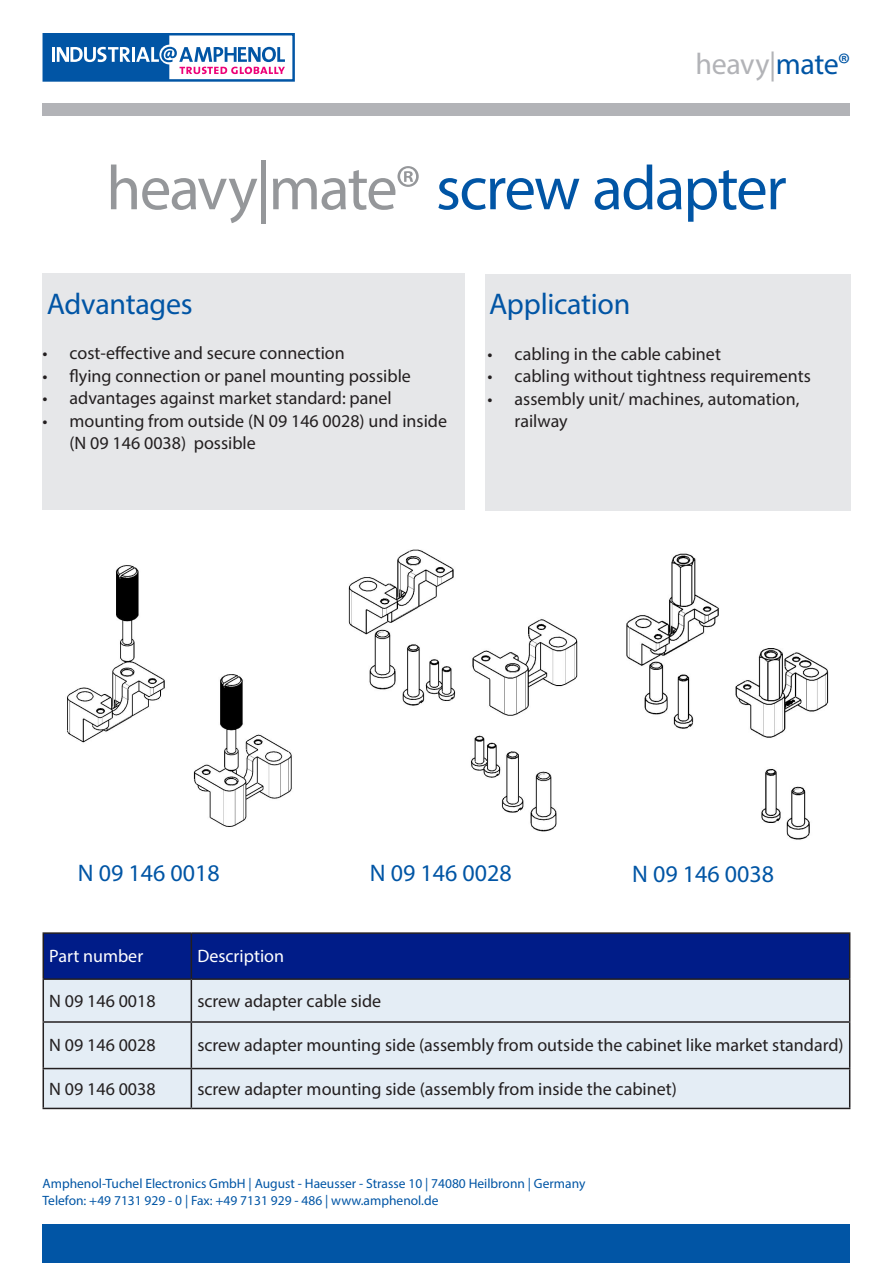
<style>
.page{position:relative;width:893px;height:1263px;background:#fff}
.page>*{position:absolute;margin:0;border:0;box-sizing:border-box;transform-origin:0 0}
.Titel{font:63px "Myriad Pro";letter-spacing:-.03em;color:#0155a5}
.Head_01{font:30px "Myriad Pro";letter-spacing:-.01em;color:#0155a5}
.xxx_mate{font:30px "Myriad Pro";letter-spacing:-.01em;color:#b2b3b7}
.t1{font:24px "Myriad Pro";color:#0155a5}
.t2{font:18px/22.5px "Myriad Pro";color:#231f20}
.t3{font:18px "Myriad Pro";color:#fff}
.Copy_Bold_Blue{font:13.5px "Myriad Pro";color:#0155a5}
.s1{color:#0155a5}
.s2{color:#95979a}
.s3{font-family:"Arial Narrow";font-size:67.5px;color:#95979a}
</style>
<div class="page">
<div style="left:43px;top:1225px;width:807px;height:38px;background:#0155a5"></div>
<div style="left:43px;top:103px;width:807px;height:13px;background:#b2b3b7"></div>
<div style="left:43px;top:274px;width:422px;height:236px;background:#e6e7e9"></div>
<div style="left:43px;top:33px;width:252px;height:49px;border:2px solid #0155a5"></div>
<svg style="left:44px;top:34px;width:241px;height:46px"></svg>
<div style="left:485px;top:274px;width:365px;height:236px;background:#e6e7e9"></div>
<div style="left:44px;top:934px;width:805px;height:44px;background:#001c88"></div>
<div style="left:44px;top:980px;width:805px;height:128px;background:#e4edf5"></div>
<hr style="left:43px;top:932px;width:148px;height:2px;background:#231f20">
<hr style="left:43px;top:934px;width:1px;height:44px;background:#231f20">
<hr style="left:191px;top:932px;width:659px;height:2px;background:#231f20">
<hr style="left:191px;top:934px;width:1px;height:44px;background:#231f20">
<hr style="left:849px;top:934px;width:1px;height:44px;background:#231f20">
<hr style="left:43px;top:978px;width:148px;height:2px;background:#231f20">
<hr style="left:43px;top:980px;width:1px;height:41px;background:#231f20">
<hr style="left:191px;top:978px;width:659px;height:2px;background:#231f20">
<hr style="left:191px;top:980px;width:1px;height:41px;background:#231f20">
<hr style="left:849px;top:980px;width:1px;height:41px;background:#231f20">
<hr style="left:43px;top:1021px;width:148px;height:2px;background:#231f20">
<hr style="left:43px;top:1023px;width:1px;height:45px;background:#231f20">
<hr style="left:191px;top:1021px;width:659px;height:2px;background:#231f20">
<hr style="left:191px;top:1023px;width:1px;height:45px;background:#231f20">
<hr style="left:849px;top:1023px;width:1px;height:45px;background:#231f20">
<hr style="left:43px;top:1068px;width:148px;height:1px;background:#231f20">
<hr style="left:43px;top:1069px;width:1px;height:39px;background:#231f20">
<hr style="left:191px;top:1068px;width:659px;height:1px;background:#231f20">
<hr style="left:191px;top:1069px;width:1px;height:39px;background:#231f20">
<hr style="left:849px;top:1069px;width:1px;height:39px;background:#231f20">
<hr style="left:43px;top:1108px;width:148px;height:1px;background:#231f20">
<hr style="left:191px;top:1108px;width:659px;height:1px;background:#231f20">
<img style="left:348px;top:550px;width:230px;height:281px">
<img style="left:67px;top:565px;width:225px;height:262px">
<img style="left:626px;top:553px;width:203px;height:287px">
<p class="xxx_mate" style="left:695px;top:45px;width:157px">heavy|<span class="s1">mate®</span></p>
<p class="Titel" style="left:106px;top:149px;width:682px"><span class="s2">heavy</span><span class="s3">|</span><span class="s2">mate®</span> screw adapter</p>
<p class="Head_01" style="left:47px;top:285px;width:147px">Advantages</p>
<p class="t2" style="left:43px;top:342px;width:304px">• cost-effective and secure connection</p>
<p class="t2" style="left:43px;top:364px;width:370px">• flying connection or panel mounting possible</p>
<p class="t2" style="left:43px;top:387px;width:351px">• advantages against market standard: panel</p>
<p class="t2" style="left:70px;top:409px;width:379px;text-indent:-27px">• mounting from outside (N 09 146 0028) und inside (N 09 146 0038) possible</p>
<p class="Head_01" style="left:489px;top:285px;width:143px">Application</p>
<p class="t2" style="left:488px;top:342px;width:235px">• cabling in the cable cabinet</p>
<p class="t2" style="left:488px;top:365px;width:325px">• cabling without tightness requirements</p>
<p class="t2" style="left:515px;top:387px;width:286px;text-indent:-27px">• assembly unit/ machines, automation, railway</p>
<p class="t1" style="left:78px;top:859px;width:143px">N 09 146 0018</p>
<p class="t1" style="left:370px;top:858px;width:143px">N 09 146 0028</p>
<p class="t1" style="left:632px;top:859px;width:143px">N 09 146 0038</p>
<p class="t3" style="left:49px;top:945px;width:95px">Part number</p>
<p class="t3" style="left:197px;top:945px;width:88px">Description</p>
<p class="t2" style="left:49px;top:989px;width:108px">N 09 146 0018</p>
<p class="t2" style="left:197px;top:989px;width:185px">screw adapter cable side</p>
<p class="t2" style="left:49px;top:1034px;width:108px">N 09 146 0028</p>
<p class="t2" style="left:197px;top:1034px;width:648px">screw adapter mounting side (assembly from outside the cabinet like market standard)</p>
<p class="t2" style="left:49px;top:1077px;width:108px">N 09 146 0038</p>
<p class="t2" style="left:197px;top:1077px;width:481px">screw adapter mounting side (assembly from inside the cabinet)</p>
<p class="Copy_Bold_Blue" style="left:43px;top:1175px;width:544px">Amphenol-Tuchel Electronics GmbH | August - Haeusser - Strasse 10 | 74080 Heilbronn | Germany</p>
<p class="Copy_Bold_Blue" style="left:43px;top:1192px;width:397px">Telefon: +49 7131 929 - 0 | Fax: +49 7131 929 - 486 | www.amphenol.de</p>
</div>
